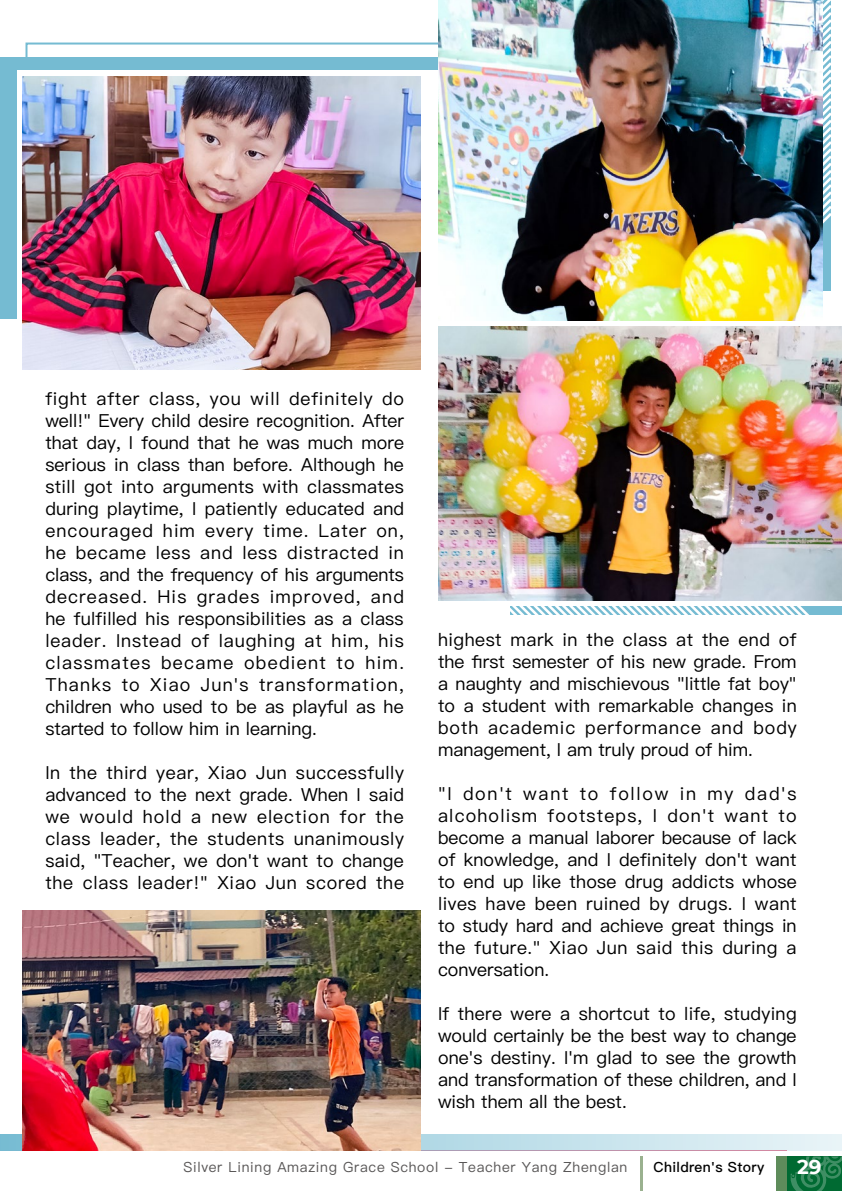
<style>
.page{position:relative;width:842px;height:1191px;background:#fff}
.page>*{position:absolute;margin:0;border:0;box-sizing:border-box;transform-origin:0 0}
.t1{font:700 20px "Montserrat Alternates";color:#fff}
.t2{font:18px/22px "Ping Fang TC";letter-spacing:.005em;color:#000;text-align:justify}
.t3{font:14px "Ping Fang HK";letter-spacing:.05em;color:#595757}
.t4{font:500 14px "Ping Fang TC";letter-spacing:.025em;color:#000}
</style>
<div class="page">
<div style="left:0;top:57px;width:527px;height:262px;background:#75bbd2"></div>
<div style="left:17px;top:71px;width:529px;height:302px;background:#fff"></div>
<div style="left:777px;top:0;width:54px;height:291px;background:#75bbd2"></div>
<div style="left:510px;top:606px;width:332px;height:9px;background:#75bbd2"></div>
<svg style="left:822px;top:0;width:9px;height:230px"></svg>
<svg style="left:510px;top:606px;width:299px;height:9px"></svg>
<svg style="left:0;top:1134px;width:842px;height:17px;background:#c7dfe9"></svg>
<img style="left:23px;top:77px;width:398px;height:293px">
<img style="left:23px;top:910px;width:398px;height:241px">
<img style="left:438px;top:0;width:384px;height:321px">
<img style="left:438px;top:326px;width:404px;height:275px">
<svg style="left:786px;top:1156px;width:3px;height:35px"></svg>
<div style="left:776px;top:1156px;width:10px;height:35px;background:#5e8c5b"></div>
<hr style="left:640px;top:1156px;width:3px;height:35px;background:#9ab18f">
<svg style="left:789px;top:1156px;width:53px;height:35px;background:#177744"></svg>
<p class="t2" style="left:45px;top:388px;width:360px">fight after class, you will definitely do well!" Every child desire recognition. After that day, I found that he was much more serious in class than before. Although he still got into arguments with classmates during playtime, I patiently educated and encouraged him every time. Later on, he became less and less distracted in class, and the frequency of his arguments decreased. His grades improved, and he fulfilled his responsibilities as a class leader. Instead of laughing at him, his classmates became obedient to him.<br>Thanks to Xiao Jun's transformation, children who used to be as playful as he started to follow him in learning.</p>
<p class="t2" style="left:45px;top:762px;width:360px">In the third year, Xiao Jun successfully advanced to the next grade. When I said we would hold a new election for the class leader, the students unanimously said, "Teacher, we don't want to change the class leader!" Xiao Jun scored the</p>
<p class="t2" style="left:438px;top:628px;width:360px">highest mark in the class at the end of the first semester of his new grade. From a naughty and mischievous "little fat boy" to a student with remarkable changes in both academic performance and body management, I am truly proud of him.</p>
<p class="t2" style="left:438px;top:782px;width:360px">"I don't want to follow in my dad's alcoholism footsteps, I don't want to become a manual laborer because of lack of knowledge, and I definitely don't want to end up like those drug addicts whose lives have been ruined by drugs. I want to study hard and achieve great things in the future." Xiao Jun said this during a conversation.</p>
<p class="t2" style="left:438px;top:1002px;width:360px">If there were a shortcut to life, studying would certainly be the best way to change one's destiny. I'm glad to see the growth and transformation of these children, and I wish them all the best.</p>
<p class="t3" style="left:184px;top:1158px;width:445px">Silver Lining Amazing Grace School - Teacher Yang Zhenglan</p>
<p class="t4" style="left:653px;top:1158px;width:112px">Children's Story</p>
<p class="t1" style="left:797px;top:1153px;width:26px">29</p>
</div>
